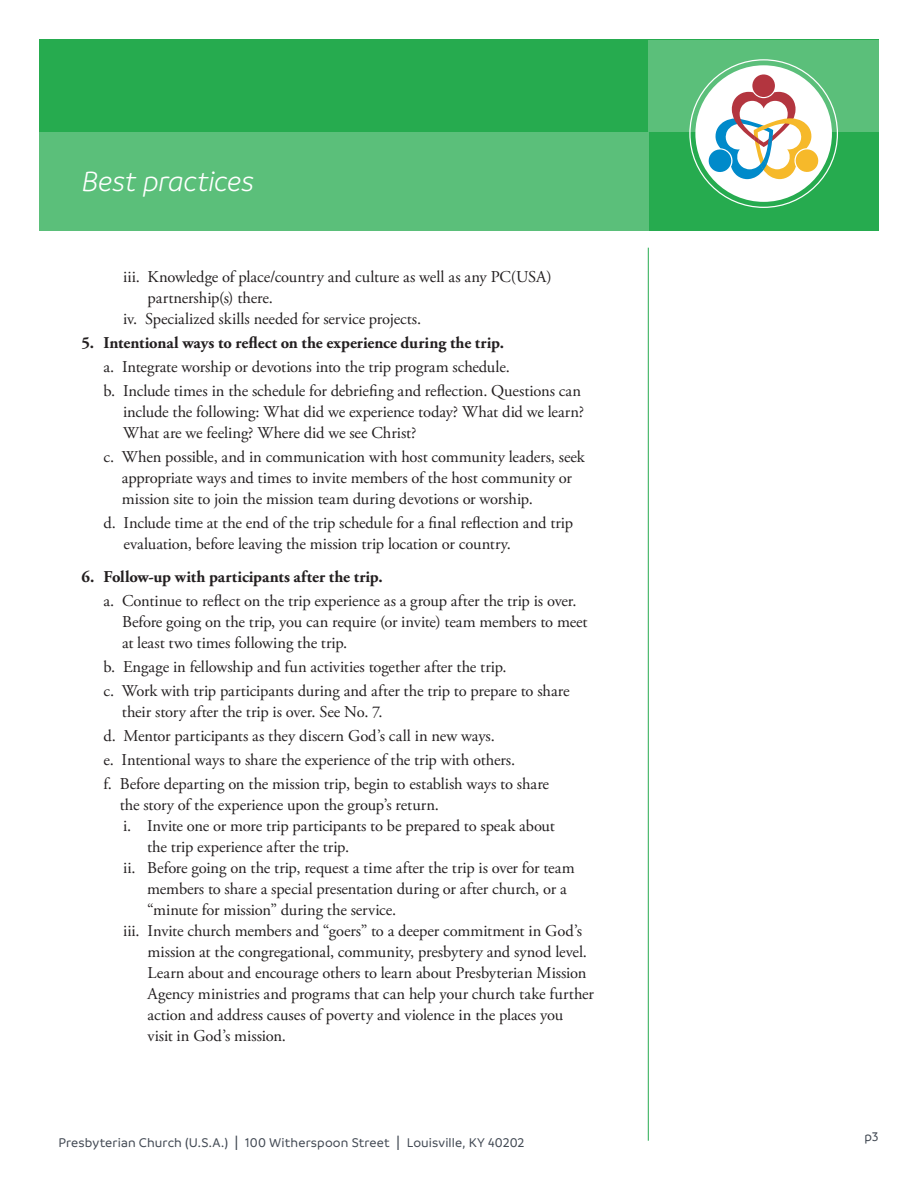
<style>
.page{position:relative;width:918px;height:1188px;background:#fff}
.page>*{position:absolute;margin:0;border:0;box-sizing:border-box;transform-origin:0 0}
.t1{font:italic 300 30px "Branding";letter-spacing:-.01em;color:#fff}
.t2{font:16.5px/21px "Adobe Garamond Pro";letter-spacing:-.005em;color:#231f20}
.t3{font:700 16.5px "Adobe Garamond Pro";letter-spacing:-.005em;color:#231f20}
.t4{font:500 13.5px "Branding";letter-spacing:.01em;color:#434a54}
.s1{font-size:16.5px}
</style>
<div class="page">
<div style="left:39px;top:39px;width:840px;height:191px;background:#26ab4f"></div>
<div style="left:39px;top:132px;width:609px;height:98px;background:#5bbf7a"></div>
<div style="left:648px;top:40px;width:231px;height:92px;background:#5bbf7a"></div>
<hr style="left:648px;top:248px;width:1px;height:893px;background:#26ab4f">
<div style="left:695px;top:65px;width:137px;height:137px;background:#fff;border-radius:50%"></div>
<div style="left:752px;top:74px;width:23px;height:23px;background:#b3353f;border-radius:50%"></div>
<svg style="left:707px;top:92px;width:113px;height:87px"></svg>
<h1 class="t1" style="left:82px;top:165px;width:174px">Best practices</h1>
<p class="t2" style="left:123px;top:267px;width:430px">iii. Knowledge of place/country and culture as well as any PC(USA)</p>
<p class="t2" style="left:148px;top:288px;width:127px">partnership(s) there.</p>
<p class="t2" style="left:123px;top:309px;width:300px">iv. Specialized skills needed for service projects.</p>
<p class="t3" style="left:81px;top:333px;width:424px">5. Intentional ways to reflect on the experience during the trip.</p>
<p class="t2" style="left:103px;top:355px;width:479px;line-height:24px">a. Integrate worship or devotions into the trip program schedule.<br>b. Include times in the schedule for debriefing and reflection. Questions can</p>
<p class="t2" style="left:123px;top:402px;width:463px">include the following: What did we experience today? What did we learn?<br>What are we feeling? Where did we see Christ?</p>
<p class="t2" style="left:122px;top:447px;width:464px;text-indent:-19px">c. When possible, and in communication with host community leaders, seek appropriate ways and times to invite members of the host community or mission site to join the mission team during devotions or worship.</p>
<p class="t2" style="left:124px;top:513px;width:451px;text-indent:-20px">d. Include time at the end of the trip schedule for a final reflection and trip evaluation, before leaving the mission trip location or country.</p>
<p class="t3" style="left:81px;top:567px;width:303px">6. Follow-up with participants after the trip.</p>
<p class="t2" style="left:122px;top:591px;width:467px;text-indent:-19px">a. Continue to reflect on the trip experience as a group after the trip is over.<br>Before going on the trip, you can require (or invite) team members to meet at least two times following the trip.</p>
<p class="t2" style="left:103px;top:655px;width:468px;line-height:24px">b. Engage in fellowship and fun activities together after the trip.<br>c. Work with trip participants during and after the trip to prepare to share</p>
<p class="t2" style="left:103px;top:700px;width:447px;line-height:24px;text-indent:19px">their story after the trip is over. See No. 7.<br>d. Mentor participants as they discern God’s call in new ways.<br>e. Intentional ways to share the experience of the trip with others.<br>f. Before departing on the mission trip, begin to establish ways to share</p>
<p class="t2" style="left:120px;top:795px;width:321px">the story of the experience upon the group’s return.</p>
<p class="t2" style="left:123px;top:816px;width:433px">i. Invite one or more trip participants to be prepared to speak about</p>
<p class="t2" style="left:147px;top:837px;width:204px">the trip experience after the trip.</p>
<p class="t2" style="left:123px;top:858px;width:453px">ii. Before going on the trip, request a time after the trip is over for team</p>
<p class="t2" style="left:147px;top:879px;width:421px">members to share a special presentation during or after church, or a</p>
<p class="t2" style="left:147px;top:900px;width:251px">“minute for mission” during the service.</p>
<p class="t2" style="left:123px;top:921px;width:461px">iii. Invite church members and “goers” to a deeper commitment in God’s</p>
<p class="t2" style="left:148px;top:942px;width:441px">mission at the congregational, community, presbytery and synod level.</p>
<p class="t2" style="left:148px;top:963px;width:440px">Learn about and encourage others to learn about Presbyterian Mission</p>
<p class="t2" style="left:148px;top:984px;width:448px">Agency ministries and programs that can help your church take further</p>
<p class="t2" style="left:148px;top:1005px;width:417px">action and address causes of poverty and violence in the places you</p>
<p class="t2" style="left:148px;top:1026px;width:140px">visit in God’s mission.</p>
<p class="t4" style="left:58px;top:1135px;width:467px">Presbyterian Church (U.S.A.) <span class="s1">|</span> 100 Witherspoon Street <span class="s1">|</span> Louisville, KY 40202</p>
<p class="t4" style="left:864px;top:1130px;width:16px">p3</p>
</div>
